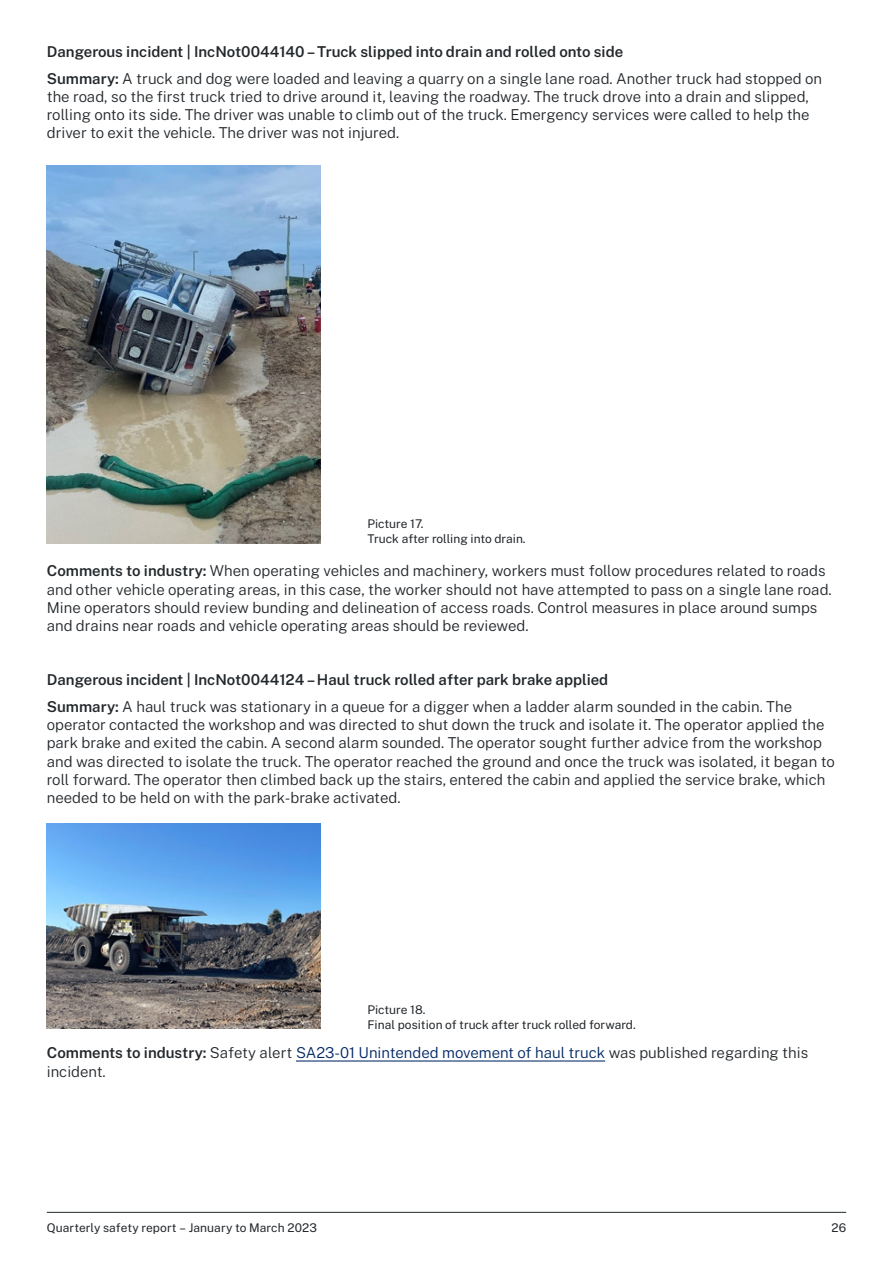
<style>
.page{position:relative;width:893px;height:1263px;background:#fff}
.page>*{position:absolute;margin:0;border:0;box-sizing:border-box;transform-origin:0 0}
.t1{font:300 15px/18.3px "Public Sans";color:#22272b}
.t2{font:600 15px "Public Sans";color:#22272b}
.t3{font:12px "Public Sans";color:#22272b}
.s1{font-weight:600}
.s2{color:#002664}
</style>
<div class="page">
<hr style="left:47px;top:1212px;width:799px;height:1px;background:#22272b">
<hr style="left:296px;top:1060px;width:309px;height:1px;background:#002664">
<img style="left:47px;top:165px;width:273px;height:378px">
<img style="left:47px;top:823px;width:273px;height:205px">
<p class="t2" style="left:47px;top:40px;width:593px">Dangerous incident | IncNot0044140 – Truck slipped into drain and rolled onto side-</p>
<p class="t1" style="left:47px;top:68px;width:777px"><span class="s1">Summary:</span> A truck and dog were loaded and leaving a quarry on a single lane road. Another truck had stopped on</p>
<p class="t1" style="left:47px;top:86px;width:779px">the road, so-the-first truck tried to-drive around it, leaving the roadway. The-truck drove into a drain and slipped,-</p>
<p class="t1" style="left:47px;top:105px;width:764px">rolling onto its side. The driver was unable to climb out of the truck. Emergency services were called to help the</p>
<p class="t1" style="left:47px;top:123px;width:369px">driver to-exit the-vehicle. The-driver was not injured.-</p>
<p class="t3" style="left:367px;top:515px;width:58px">Picture 17.</p>
<p class="t3" style="left:367px;top:530px;width:172px">Truck after rolling into-drain.-</p>
<p class="t1" style="left:47px;top:561px;width:801px"><span class="s1">Comments to industry:</span> When operating vehicles and machinery,-workers must follow procedures related to roads&shy;and other vehicle-operating areas, in this-case,-the-worker should not have attempted to pass-on a single lane road.-</p>
<p class="t1" style="left:47px;top:597px;width:772px">Mine operators should review bunding and delineation of access roads. Control measures in place around sumps and drains near roads and vehicle operating areas should be reviewed.</p>
<p class="t2" style="left:47px;top:669px;width:578px">Dangerous incident | IncNot0044124 – Haul truck rolled after park brake applied-</p>
<p class="t1" style="left:47px;top:696px;width:779px"><span class="s1">Summary:</span> A haul truck was stationary in a queue for a digger when a ladder alarm sounded in the cabin. The operator contacted the workshop and was directed to shut down the truck and isolate it. The operator applied the</p>
<p class="t1" style="left:47px;top:733px;width:804px">park brake and exited the-cabin. A second alarm sounded. The-operator sought further advice from the-workshop&shy;and was-directed to isolate-the-truck. The-operator reached the ground and once-the-truck was isolated, it began to&shy;roll forward. The-operator then climbed back up-the stairs,-entered the-cabin and applied the service brake,-which needed to be held on with the park-brake activated.-</p>
<p class="t3" style="left:367px;top:1000px;width:60px">Picture 18.</p>
<p class="t3" style="left:367px;top:1015px;width:282px">Final position of truck after truck rolled forward.-</p>
<p class="t1" style="left:47px;top:1043px;width:763px"><span class="s1">Comments to industry:</span> Safety alert <span class="s2">SA23-01 Unintended movement of haul truck</span> was published regarding this incident.</p>
<p class="t3" style="left:47px;top:1219px;width:272px">Quarterly safety report – January to March 2023</p>
<p class="t3" style="left:831px;top:1219px;width:16px">26</p>
</div>
